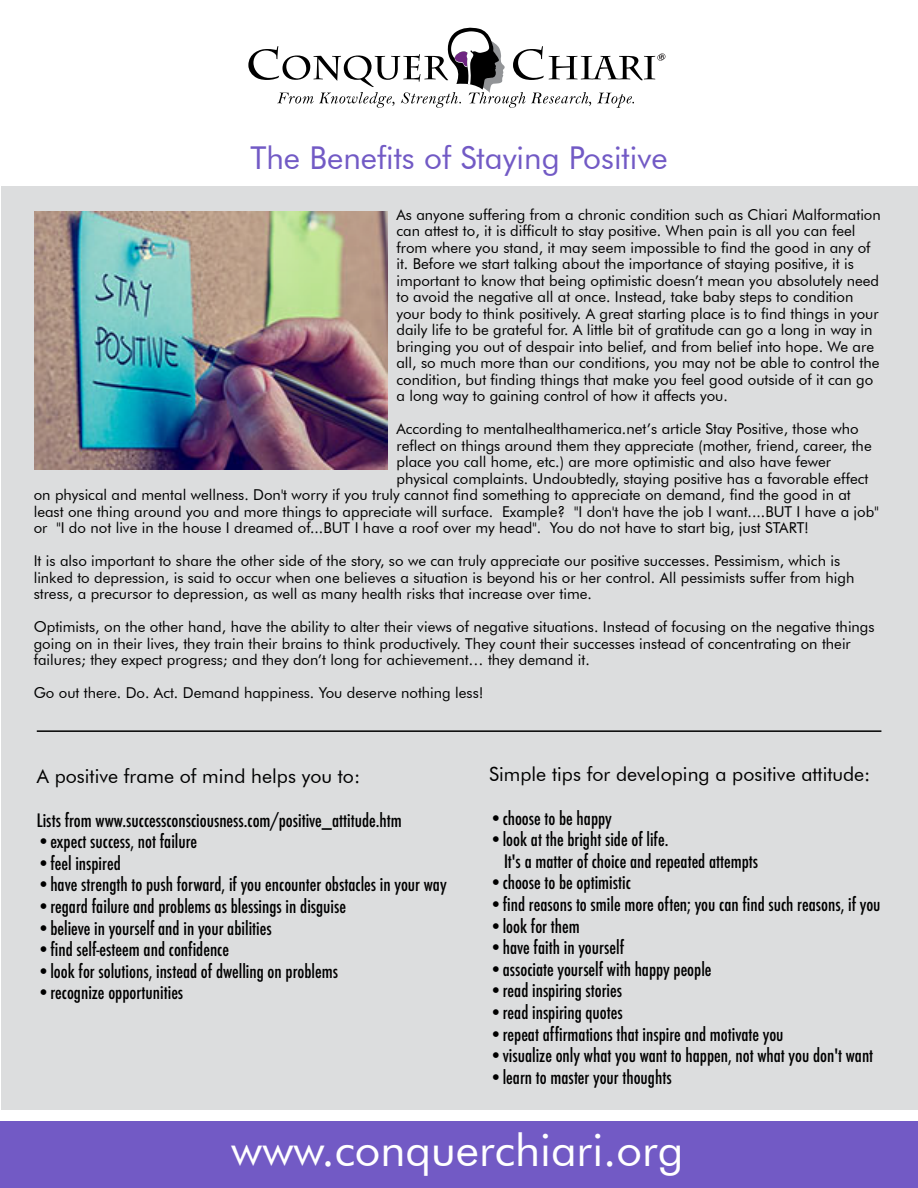
<style>
.page{position:relative;width:918px;height:1188px;background:#fff}
.page>*{position:absolute;margin:0;border:0;box-sizing:border-box;transform-origin:0 0}
.t1{font:45px "Futura BT";color:#fff}
.t2{font:31.5px "Futura BT";color:#725ac5}
.t3{font:19.5px "Futura BT";color:#000}
.t4{font:500 condensed 18px/21.6px "Futura";color:#000}
.t5{font:15px/16.5px "Futura BT";color:#000}
</style>
<div class="page">
<div style="left:1px;top:186px;width:917px;height:923px;background:#dcddde"></div>
<svg style="left:248px;top:27px;width:417px;height:81px"></svg>
<div style="left:0;top:1121px;width:918px;height:67px;background:#725ac5"></div>
<img style="left:35px;top:212px;width:352px;height:258px">
<hr style="left:37px;top:730px;width:844px;height:2px;background:#000">
<h2 class="t2" style="left:250px;top:139px;width:419px">The Benefits of Staying Positive</h2>
<p class="t5" style="left:396px;top:206px;width:486px">As anyone suffering from a chronic condition such as Chiari Malformation can attest to, it is difficult to stay positive. When pain is all you can feel from where you stand, it may seem impossible to find the good in any of it. Before we start talking about the importance of staying positive, it is important to know that being optimistic doesn’t mean you absolutely need to avoid the negative all at once. Instead, take baby steps to condition your body to think positively. A great starting place is to find things in your daily life to be grateful for. A little bit of gratitude can go a long in way in bringing you out of despair into belief, and from belief into hope. We are all, so much more than our conditions, you may not be able to control the condition, but finding things that make you feel good outside of it can go a long way to gaining control of how it affects you.</p>
<p class="t5" style="left:396px;top:421px;width:464px">According to mentalhealthamerica.net’s article Stay Positive, those who</p>
<p class="t5" style="left:396px;top:437px;width:477px">reflect on things around them they appreciate (mother, friend, career, the</p>
<p class="t5" style="left:396px;top:454px;width:436px">place you call home, etc.) are more optimistic and also have fewer</p>
<p class="t5" style="left:396px;top:470px;width:473px">physical complaints. Undoubtedly, staying positive has a favorable effect</p>
<p class="t5" style="left:34px;top:487px;width:819px">on physical and mental wellness. Don't worry if you truly cannot find something to appreciate on demand, find the good in at</p>
<p class="t5" style="left:34px;top:503px;width:846px">least one thing around you and more things to appreciate will surface. Example? "I don't have the job I want....BUT I have a job"</p>
<p class="t5" style="left:34px;top:520px;width:777px">or "I do not live in the house I dreamed of...BUT I have a roof over my head". You do not have to start big, just START!</p>
<p class="t5" style="left:34px;top:553px;width:822px">It is also important to share the other side of the story, so we can truly appreciate our positive successes. Pessimism, which is linked to depression, is said to occur when one believes a situation is beyond his or her control. All pessimists suffer from high stress, a precursor to depression, as well as many health risks that increase over time.</p>
<p class="t5" style="left:34px;top:619px;width:842px">Optimists, on the other hand, have the ability to alter their views of negative situations. Instead of focusing on the negative things going on in their lives, they train their brains to think productively. They count their successes instead of concentrating on their failures; they expect progress; and they don’t long for achievement… they demand it.</p>
<p class="t5" style="left:34px;top:685px;width:451px">Go out there. Do. Act. Demand happiness. You deserve nothing less!</p>
<h3 class="t3" style="left:37px;top:765px;width:325px">A positive frame of mind helps you to:</h3>
<p class="t4" style="left:37px;top:809px;width:366px">Lists from www.successconsciousness.com/positive_attitude.htm</p>
<p class="t4" style="left:37px;top:831px;width:162px">•expect success, not failure</p>
<p class="t4" style="left:37px;top:852px;width:86px">•feel inspired</p>
<p class="t4" style="left:37px;top:874px;width:411px">•have strength to push forward, if you encounter obstacles in your way</p>
<p class="t4" style="left:37px;top:896px;width:311px">•regard failure and problems as blessings in disguise</p>
<p class="t4" style="left:37px;top:917px;width:236px">•believe in yourself and in your abilities</p>
<p class="t4" style="left:37px;top:939px;width:194px">•find self-esteem and confidence</p>
<p class="t4" style="left:37px;top:960px;width:303px">•look for solutions, instead of dwelling on problems</p>
<p class="t4" style="left:37px;top:982px;width:148px">•recognize opportunities</p>
<h3 class="t3" style="left:489px;top:763px;width:383px">Simple tips for developing a positive attitude:</h3>
<p class="t4" style="left:489px;top:807px;width:124px">•choose to be happy</p>
<p class="t4" style="left:504px;top:829px;width:256px;text-indent:-15px">•look at the bright side of life.<br>It's a matter of choice and repeated attempts</p>
<p class="t4" style="left:489px;top:872px;width:143px">•choose to be optimistic</p>
<p class="t4" style="left:489px;top:894px;width:393px">•find reasons to smile more often; you can find such reasons, if you</p>
<p class="t4" style="left:489px;top:915px;width:92px">•look for them</p>
<p class="t4" style="left:489px;top:937px;width:136px">•have faith in yourself</p>
<p class="t4" style="left:489px;top:959px;width:224px">•associate yourself with happy people</p>
<p class="t4" style="left:489px;top:980px;width:135px">•read inspiring stories</p>
<p class="t4" style="left:489px;top:1002px;width:135px">•read inspiring quotes</p>
<p class="t4" style="left:489px;top:1023px;width:296px">•repeat affirmations that inspire and motivate you</p>
<p class="t4" style="left:489px;top:1045px;width:386px">•visualize only what you want to happen, not what you don't want</p>
<p class="t4" style="left:489px;top:1067px;width:184px">•learn to master your thoughts</p>
<h1 class="t1" style="left:231px;top:1122px;width:454px">www.conquerchiari.org</h1>
</div>
